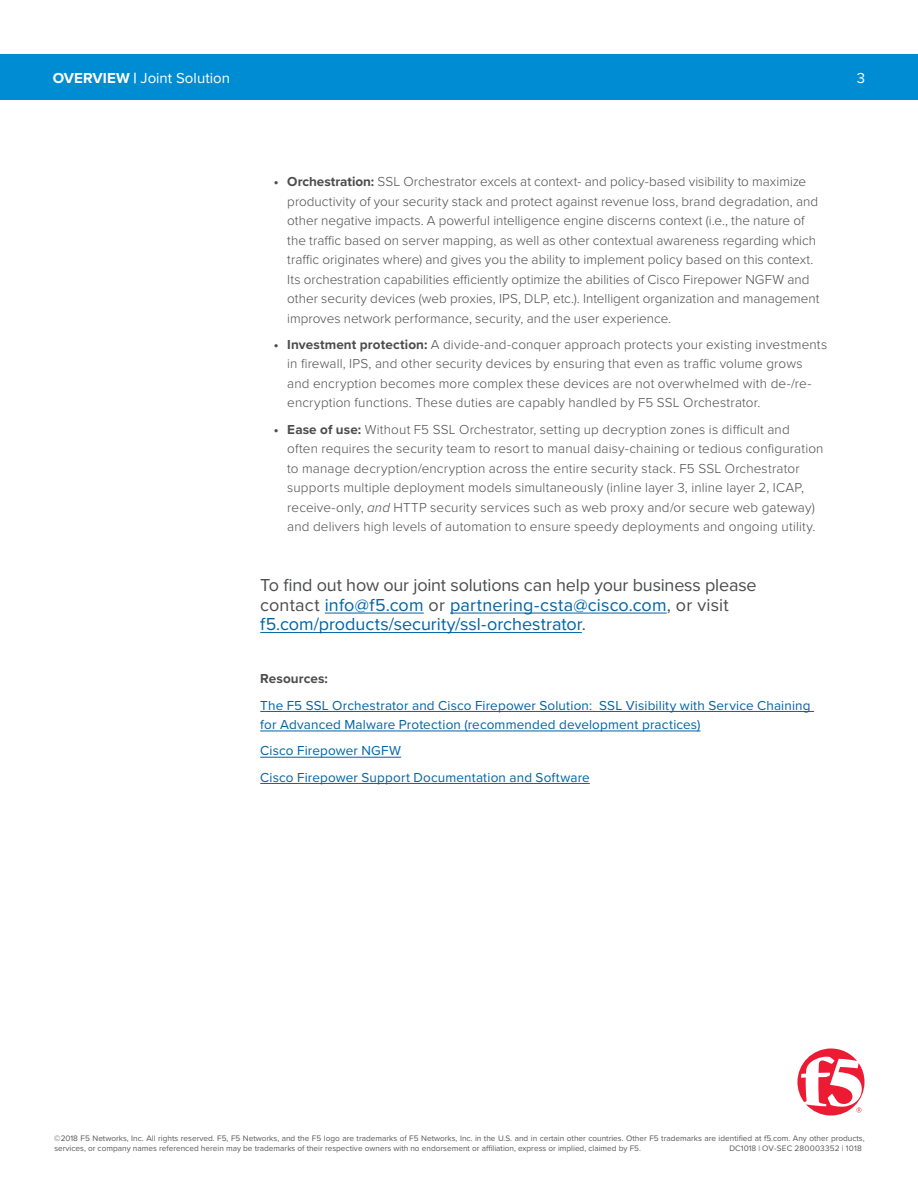
<style>
.page{position:relative;width:918px;height:1188px;background:#fff}
.page>*{position:absolute;margin:0;border:0;box-sizing:border-box;transform-origin:0 0}
.Learn_More_Body{font:18px/19.5px "Proxima Nova";color:#0063a4}
.t1{font:15px "Proxima Nova";letter-spacing:.005em;color:#fff}
.t2{font:300 13.5px/19.5px "Proxima Nova";letter-spacing:.01em;color:#4b4c4d}
.Body{font:13.5px/19.5px "Proxima Nova";letter-spacing:.01em;color:#0063a4}
.Section_Title{font:700 13.5px "Proxima Nova";letter-spacing:.005em;color:#4b4c4d}
.t3{font:8.25px/10.5px "Proxima Nova";color:#57585a}
.t4{font:8.25px "Proxima Nova";letter-spacing:.02em;color:#57585a}
.s1{font-weight:700}
.s2{font-style:italic}
.s3{color:#4b4c4d}
</style>
<div class="page">
<div style="left:0;top:54px;width:918px;height:45px;background:#008cd2"></div>
<hr style="left:325px;top:613px;width:99px;height:1px;background:#0063a4">
<hr style="left:450px;top:613px;width:217px;height:1px;background:#0063a4">
<hr style="left:260px;top:632px;width:322px;height:1px;background:#0063a4">
<hr style="left:260px;top:711px;width:554px;height:1px;background:#0063a4">
<hr style="left:260px;top:731px;width:440px;height:1px;background:#0063a4">
<hr style="left:260px;top:757px;width:141px;height:1px;background:#0063a4">
<hr style="left:260px;top:783px;width:330px;height:1px;background:#0063a4">
<svg style="left:797px;top:1048px;width:68px;height:68px"></svg>
<p class="t1" style="left:53px;top:66px;width:179px"><span class="s1">OVERVIEW |</span> Joint Solution</p>
<p class="t1" style="left:857px;top:66px;width:10px">3</p>
<p class="t2" style="left:287px;top:171px;width:534px;text-indent:-14px"><span class="s1">• Orchestration:</span> SSL Orchestrator excels at context- and policy-based visibility to maximize productivity of your security stack and protect against revenue loss, brand degradation, and other negative impacts. A powerful intelligence engine discerns context (i.e., the nature of the traffic based on server mapping, as well as other contextual awareness regarding which traffic originates where) and gives you the ability to implement policy based on this context.<br>Its orchestration capabilities efficiently optimize the abilities of Cisco Firepower NGFW and other security devices (web proxies, IPS, DLP, etc.). Intelligent organization and management improves network performance, security, and the user experience.</p>
<p class="t2" style="left:287px;top:334px;width:542px;text-indent:-14px"><span class="s1">• Investment protection:</span> A divide-and-conquer approach protects your existing investments in firewall, IPS, and other security devices by ensuring that even as traffic volume grows and encryption becomes more complex these devices are not overwhelmed with de-/re&shy;encryption functions. These duties are capably handled by F5 SSL Orchestrator.</p>
<p class="t2" style="left:287px;top:419px;width:538px;text-indent:-14px"><span class="s1">• Ease of use:</span> Without F5 SSL Orchestrator, setting up decryption zones is difficult and often requires the security team to resort to manual daisy-chaining or tedious configuration to manage decryption/encryption across the entire security stack. F5 SSL Orchestrator supports multiple deployment models simultaneously (inline layer 3, inline layer 2, ICAP, receive-only, <span class="s2">and</span> HTTP security services such as web proxy and/or secure web gateway) and delivers high levels of automation to ensure speedy deployments and ongoing utility.</p>
<p class="Learn_More_Body" style="left:260px;top:575px;width:498px"><span class="s3">To find out how our joint solutions can help your business please contact</span> info@f5.com <span class="s3">or</span> partnering-csta@cisco.com<span class="s3">, or visit </span>f5.com/products/security/ssl-orchestrator<span class="s3">.</span></p>
<p class="Section_Title" style="left:260px;top:669px;width:69px">Resources:</p>
<p class="Body" style="left:260px;top:695px;width:552px">The F5 SSL Orchestrator and Cisco Firepower Solution: SSL Visibility with Service Chaining for Advanced Malware Protection (recommended development practices)</p>
<p class="Body" style="left:260px;top:741px;width:142px">Cisco Firepower NGFW</p>
<p class="Body" style="left:260px;top:767px;width:331px">Cisco Firepower Support Documentation and Software</p>
<p class="t3" style="left:54px;top:1132px;width:812px">©2018 F5 Networks, Inc. All rights reserved. F5, F5 Networks, and the F5 logo are trademarks of F5 Networks, Inc. in the U.S. and in certain other countries. Other F5 trademarks are identified at f5.com. Any other products, services, or company names referenced herein may be trademarks of their respective owners with no endorsement or affiliation, express or implied, claimed by F5.</p>
<p class="t4" style="left:730px;top:1142px;width:134px">DC1018 | OV-SEC 280003352 | 1018</p>
</div>
